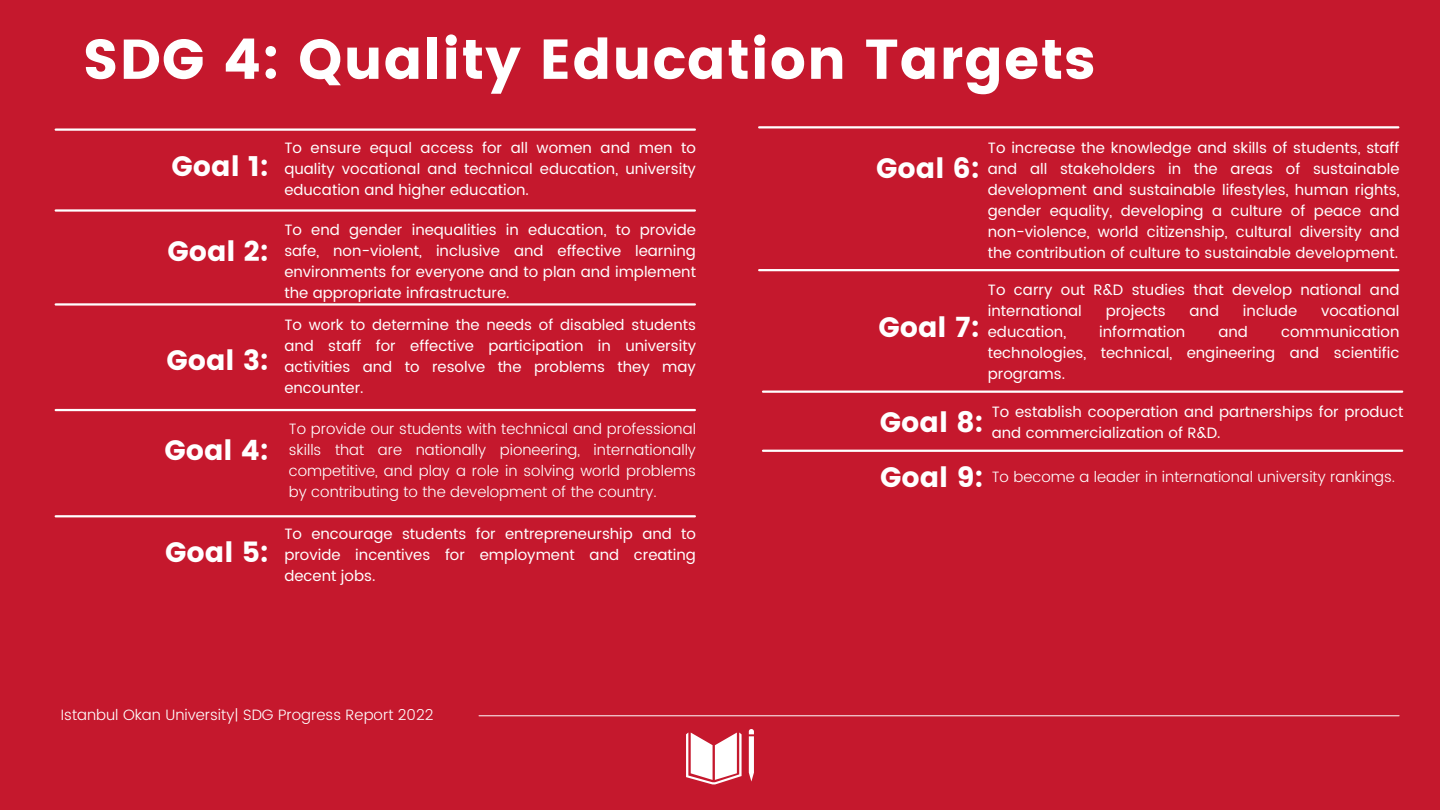
<style>
.page{position:relative;width:1440px;height:810px;background:#c5182d}
.page>*{position:absolute;margin:0;border:0;box-sizing:border-box;transform-origin:0 0}
.t1{font:56px "Poppins";letter-spacing:.015em;color:#fff}
.t2{font:28px "Poppins";color:#fff}
.t3{font:15px/21px "Poppins";color:#fff;text-align:justify}
.t4{font:300 15px/21px "Poppins";color:#fff;text-align:justify}
.s1{font-weight:400;font-size:28px}
</style>
<div class="page">
<hr style="left:56px;top:128px;width:639px;height:3px;background:#fff">
<hr style="left:56px;top:209px;width:639px;height:3px;background:#fff">
<hr style="left:56px;top:303px;width:639px;height:3px;background:#fff">
<hr style="left:479px;top:715px;width:920px;height:1px;background:#fff">
<hr style="left:56px;top:409px;width:639px;height:2px;background:#fff">
<hr style="left:56px;top:515px;width:639px;height:2px;background:#fff">
<hr style="left:759px;top:126px;width:639px;height:2px;background:#fff">
<svg style="left:686px;top:729px;width:68px;height:55px"></svg>
<hr style="left:759px;top:269px;width:639px;height:2px;background:#fff">
<hr style="left:763px;top:391px;width:639px;height:2px;background:#fff">
<hr style="left:763px;top:450px;width:639px;height:2px;background:#fff">
<h1 class="t1" style="left:82px;top:27px;width:1014px">SDG 4: Quality Education Targets</h1>
<h2 class="t2" style="left:172px;top:149px;width:99px">Goal 1:</h2>
<h2 class="t2" style="left:167px;top:235px;width:103px">Goal 2:</h2>
<h2 class="t2" style="left:166px;top:344px;width:104px">Goal 3:</h2>
<h2 class="t2" style="left:164px;top:434px;width:106px">Goal 4:</h2>
<h2 class="t2" style="left:165px;top:536px;width:105px">Goal 5:</h2>
<p class="t3" style="left:284px;top:138px;width:413px">To ensure equal access for all women and men to quality vocational and technical education, university education and higher education.</p>
<p class="t3" style="left:284px;top:220px;width:413px">To end gender inequalities in education, to provide safe, non-violent, inclusive and effective learning environments for everyone and to plan and implement the appropriate infrastructure.</p>
<p class="t3" style="left:284px;top:315px;width:413px">To work to determine the needs of disabled students and staff for effective participation in university activities and to resolve the problems they may encounter.</p>
<p class="t4" style="left:289px;top:419px;width:409px">To provide our students with technical and professional skills that are nationally pioneering, internationally competitive, and play a role in solving world problems by contributing to the development of the country.</p>
<p class="t3" style="left:284px;top:524px;width:413px">To encourage students for entrepreneurship and to provide incentives for employment and creating decent jobs.</p>
<p class="t4" style="left:61px;top:705px;width:374px">Istanbul Okan University| SDG Progress Report 2022</p>
<h2 class="t2" style="left:876px;top:152px;width:105px">Goal 6:</h2>
<h2 class="t2" style="left:878px;top:311px;width:103px">Goal 7:</h2>
<p class="t3" style="left:988px;top:138px;width:413px">To increase the knowledge and skills of students, staff and all stakeholders in the areas of sustainable development and sustainable lifestyles, human rights, gender equality, developing a culture of peace and non-violence, world citizenship, cultural diversity and the contribution of culture to sustainable development.</p>
<p class="t3" style="left:988px;top:280px;width:413px">To carry out R&amp;D studies that develop national and international</p>
<p class="t3" style="left:1106px;top:301px;width:62px">projects</p>
<p class="t3" style="left:1190px;top:301px;width:31px">and</p>
<p class="t3" style="left:1243px;top:301px;width:56px">include</p>
<p class="t3" style="left:1321px;top:301px;width:80px">vocational</p>
<p class="t3" style="left:988px;top:322px;width:80px">education,</p>
<p class="t3" style="left:1099px;top:322px;width:88px">information</p>
<p class="t3" style="left:1218px;top:322px;width:31px">and</p>
<p class="t3" style="left:988px;top:322px;width:413px;text-indent:293px">communication technologies, technical, engineering and scientific programs.</p>
<h2 class="t2" style="left:880px;top:406px;width:105px">Goal 8:</h2>
<p class="t3" style="left:992px;top:402px;width:413px">To establish cooperation and partnerships for product and commercialization of R&amp;D.</p>
<p class="t4" style="left:880px;top:467px;width:517px"><span class="s1">Goal 9:</span> To become a leader in international university rankings.</p>
</div>
